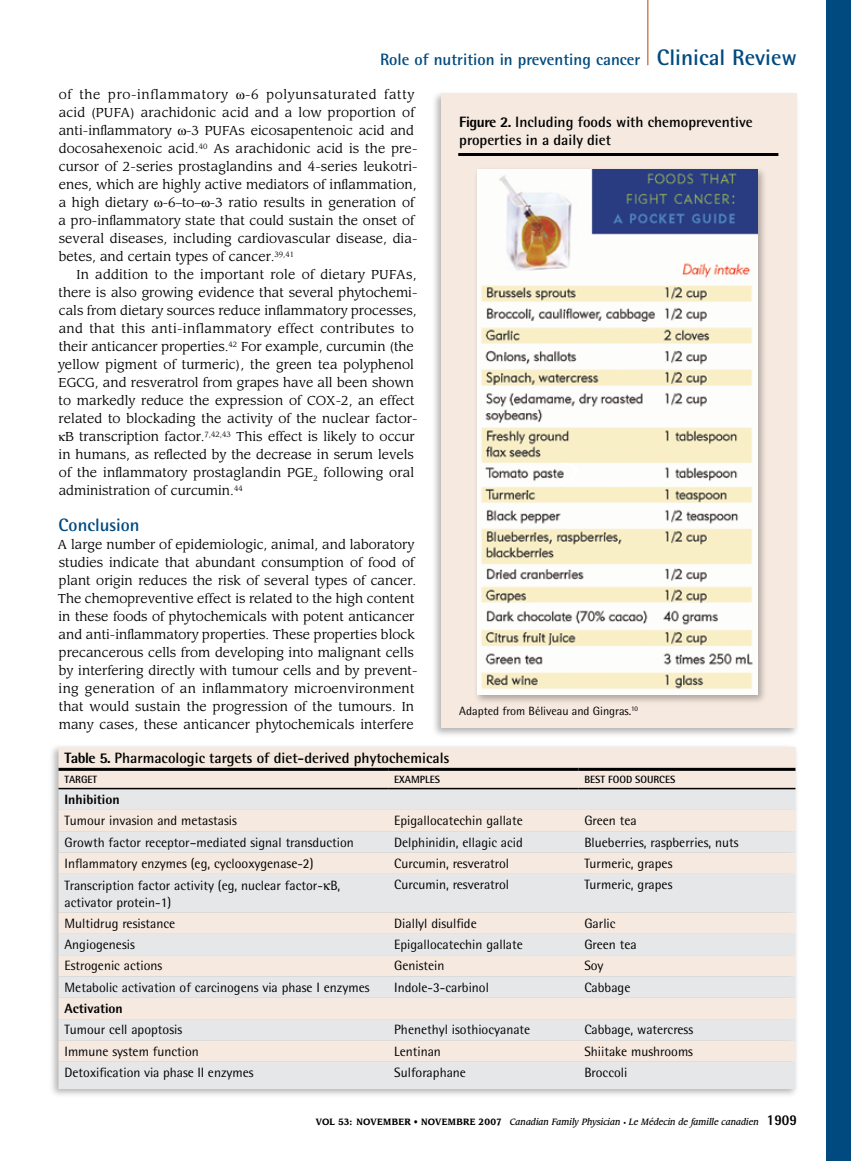
<style>
.page{position:relative;width:851px;height:1161px;background:#fff}
.page>*{position:absolute;margin:0;border:0;box-sizing:border-box;transform-origin:0 0}
.t1{font:700 18px "Rotis Semi Sans Std";color:#004a80}
.t2{font:700 16.5px "Rotis Semi Sans Std";color:#004a80}
.t3{font:700 15px/18px "Rotis Semi Sans Std";color:#000}
.t4{font:13.5px/16.2px "Rotis Semi Sans Std";color:#000}
.t5{font:800 13.5px "Rotis Semi Sans Std";color:#000}
.t6{font:12.75px/18px "Leawood Std";color:#000}
.t7{font:12.75px "Leawood Std";letter-spacing:.03em;color:#000}
.t8{font:12.75px "Leawood Std";letter-spacing:.02em;color:#000}
.t9{font:12.75px "Leawood Std";letter-spacing:.045em;color:#000}
.t10{font:12px "Rotis Semi Sans Std";color:#000}
.t11{font:700 10.5px "Rotis Semi Sans Std";color:#000}
.t12{font:italic 500 9px "Leawood Std";color:#000;scale:.9 1}
.s1{font-size:22.5px}
.s2{font-weight:800}
.s3{font-weight:700;font-style:normal}
.s4{font-style:normal;font-size:6px}
.s5{font-family:"Rotis Semi Sans Std";font-weight:800;font-style:normal;font-size:15px}
</style>
<div class="page">
<div style="left:826px;top:0;width:24px;height:1161px;background:#004a80"></div>
<hr style="left:647px;top:0;width:1px;height:65px;background:#cb8354">
<div style="left:48px;top:742px;width:752px;height:358px;background:#000;opacity:.3"></div>
<div style="left:58px;top:747px;width:737px;height:41px;background:#f5e9e0"></div>
<svg style="left:58px;top:789px;width:737px;height:300px;background:#ebe7e3"></svg>
<hr style="left:58px;top:768px;width:330px;height:3px;background:#000">
<hr style="left:388px;top:768px;width:190px;height:3px;background:#000">
<hr style="left:578px;top:768px;width:217px;height:3px;background:#000">
<hr style="left:58px;top:788px;width:330px;height:1px;background:#000">
<hr style="left:388px;top:788px;width:190px;height:1px;background:#000">
<hr style="left:578px;top:788px;width:217px;height:1px;background:#000">
<div style="left:430px;top:89px;width:371px;height:650px;background:#000;opacity:.3"></div>
<div style="left:441px;top:94px;width:355px;height:634px;background:#f5e9e0"></div>
<div style="left:472px;top:165px;width:296px;height:540px;background:#000;opacity:.3"></div>
<img style="left:477px;top:170px;width:281px;height:525px">
<hr style="left:458px;top:153px;width:320px;height:3px;background:#000">
<svg style="left:323px;top:883px;width:7px;height:7px"></svg>
<p class="t2" style="left:380px;top:49px;width:418px">Role of nutrition in preventing cancer <span class="s1">Clinical Review</span></p>
<p class="t6" style="left:59px;top:86px;width:360px;text-indent:186px">-6 polyunsaturated fatty acid (PUFA) arachidonic acid and a low proportion of anti-inflammatory -3 PUFAs eicosapentenoic acid and docosahexenoic acid.<sup>40</sup> As arachidonic acid is the pre&shy;cursor of 2-series prostaglandins and 4-series leukotri&shy;enes, which are highly active mediators of inflammation, a high dietary -6–to– -3 ratio results in generation of a pro-inflammatory state that could sustain the onset of several diseases, including cardiovascular disease, dia&shy;betes, and certain types of cancer.<sup>39,41</sup></p>
<p class="t8" style="left:77px;top:267px;width:341px">In addition to the important role of dietary PUFAs,</p>
<p class="t6" style="left:59px;top:284px;width:360px">there is also growing evidence that several phytochemi-</p>
<p class="t6" style="left:59px;top:302px;width:359px">cals from dietary sources reduce inflammatory processes,</p>
<p class="t7" style="left:59px;top:321px;width:356px">and that this anti-inflammatory effect contributes to</p>
<p class="t6" style="left:59px;top:338px;width:356px">their anticancer properties.<sup>42</sup> For example, curcumin (the</p>
<p class="t6" style="left:58px;top:356px;width:357px">yellow pigment of turmeric), the green tea polyphenol</p>
<p class="t6" style="left:58px;top:374px;width:357px">EGCG, and resveratrol from grapes have all been shown</p>
<p class="t6" style="left:59px;top:392px;width:357px">to markedly reduce the expression of COX-2, an effect</p>
<p class="t6" style="left:59px;top:410px;width:360px">related to blockading the activity of the nuclear factor-</p>
<p class="t6" style="left:65px;top:428px;width:351px">B transcription factor.<sup>7,42,43</sup> This effect is likely to occur</p>
<p class="t6" style="left:59px;top:446px;width:357px">in humans, as reflected by the decrease in serum levels</p>
<p class="t6" style="left:59px;top:464px;width:357px">of the inflammatory prostaglandin PGE<sub>2</sub> following oral</p>
<p class="t6" style="left:59px;top:482px;width:186px">administration of curcumin.<sup>44</sup></p>
<h1 class="t1" style="left:59px;top:514px;width:82px">Conclusion</h1>
<p class="t6" style="left:57px;top:536px;width:361px">A large number of epidemiologic, animal, and laboratory studies indicate that abundant consumption of food of plant origin reduces the risk of several types of cancer.<br>The chemopreventive effect is related to the high content in these foods of phytochemicals with potent anticancer and anti-inflammatory properties. These properties block precancerous cells from developing into malignant cells by interfering directly with tumour cells and by prevent&shy;ing generation of an inflammatory microenvironment that would sustain the progression of the tumours. In many cases, these anticancer phytochemicals interfere</p>
<p class="t3" style="left:64px;top:749px;width:386px"><span class="s2">Table 5.</span> Pharmacologic targets of diet-derived phytochemicals</p>
<p class="t11" style="left:64px;top:773px;width:34px">TARGET</p>
<p class="t11" style="left:394px;top:773px;width:47px">EXAMPLES</p>
<p class="t11" style="left:584px;top:773px;width:93px">BEST FOOD SOURCES</p>
<p class="t5" style="left:64px;top:791px;width:57px">Inhibition</p>
<p class="t4" style="left:64px;top:812px;width:174px">Tumour invasion and metastasis</p>
<p class="t4" style="left:394px;top:812px;width:130px">Epigallocatechin gallate</p>
<p class="t4" style="left:584px;top:812px;width:54px">Green tea</p>
<p class="t4" style="left:64px;top:834px;width:291px">Growth factor receptor–mediated signal transduction</p>
<p class="t4" style="left:394px;top:834px;width:130px">Delphinidin, ellagic acid</p>
<p class="t4" style="left:584px;top:834px;width:156px">Blueberries, raspberries, nuts</p>
<p class="t4" style="left:64px;top:855px;width:250px">Inflammatory enzymes (eg, cyclooxygenase-2)</p>
<p class="t4" style="left:394px;top:855px;width:116px">Curcumin, resveratrol</p>
<p class="t4" style="left:584px;top:855px;width:90px">Turmeric, grapes</p>
<p class="t4" style="left:64px;top:878px;width:277px">Transcription factor activity (eg, nuclear factor- B, activator protein-1)</p>
<p class="t4" style="left:394px;top:876px;width:116px">Curcumin, resveratrol</p>
<p class="t4" style="left:584px;top:876px;width:90px">Turmeric, grapes</p>
<p class="t4" style="left:64px;top:915px;width:112px">Multidrug resistance</p>
<p class="t4" style="left:394px;top:915px;width:84px">Diallyl disulfide</p>
<p class="t4" style="left:584px;top:915px;width:33px">Garlic</p>
<p class="t4" style="left:64px;top:936px;width:72px">Angiogenesis</p>
<p class="t4" style="left:394px;top:936px;width:130px">Epigallocatechin gallate</p>
<p class="t4" style="left:584px;top:936px;width:54px">Green tea</p>
<p class="t4" style="left:64px;top:958px;width:99px">Estrogenic actions</p>
<p class="t4" style="left:394px;top:958px;width:52px">Genistein</p>
<p class="t4" style="left:584px;top:958px;width:21px">Soy</p>
<p class="t4" style="left:64px;top:979px;width:306px">Metabolic activation of carcinogens via phase I enzymes</p>
<p class="t4" style="left:394px;top:979px;width:96px">Indole-3-carbinol</p>
<p class="t4" style="left:584px;top:979px;width:48px">Cabbage</p>
<p class="t5" style="left:64px;top:1000px;width:60px">Activation</p>
<p class="t4" style="left:64px;top:1022px;width:119px">Tumour cell apoptosis</p>
<p class="t4" style="left:394px;top:1022px;width:138px">Phenethyl isothiocyanate</p>
<p class="t4" style="left:584px;top:1022px;width:110px">Cabbage, watercress</p>
<p class="t4" style="left:64px;top:1043px;width:136px">Immune system function</p>
<p class="t4" style="left:394px;top:1043px;width:48px">Lentinan</p>
<p class="t4" style="left:584px;top:1043px;width:110px">Shiitake mushrooms</p>
<p class="t4" style="left:64px;top:1064px;width:190px">Detoxification via phase II enzymes</p>
<p class="t4" style="left:394px;top:1064px;width:73px">Sulforaphane</p>
<p class="t4" style="left:584px;top:1064px;width:45px">Broccoli</p>
<p class="t9" style="left:59px;top:87px;width:171px">of the pro-inflammatory</p>
<p class="t3" style="left:459px;top:113px;width:295px"><span class="s2">Figure 2.</span> Including foods with chemopreventive properties in a daily diet</p>
<p class="t10" style="left:459px;top:704px;width:180px">Adapted from Béliveau and Gingras.<sup>10</sup></p>
<p class="t12" style="left:316px;top:1116px;width:536px"><span class="s3">VOL 53: NOVEMBER • NOVEMBRE 2007</span> Canadian Family Physician <span class="s4">•</span> Le Médecin de famille canadien <span class="s5">1909</span></p>
</div>
